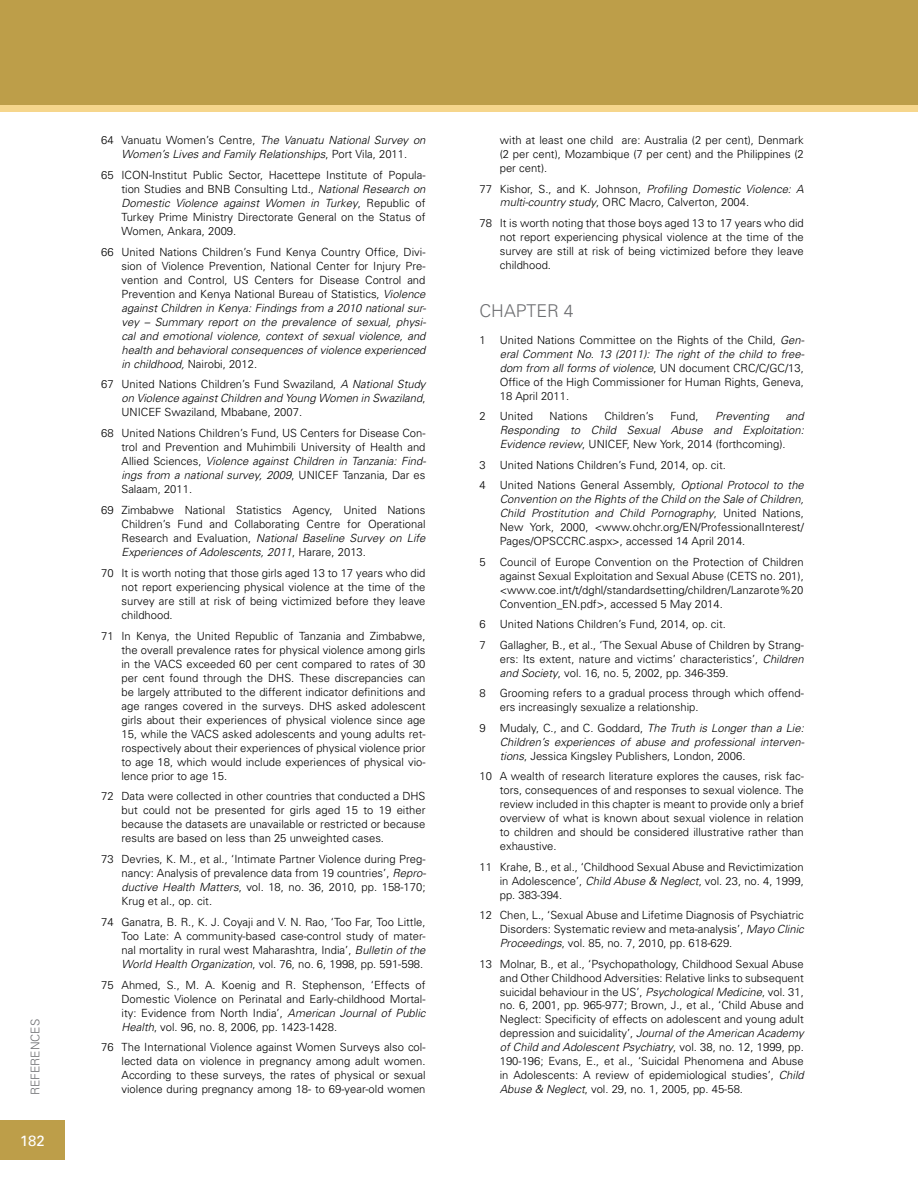
<style>
.page{position:relative;width:918px;height:1188px;background:#fff}
.page>*{position:absolute;margin:0;border:0;box-sizing:border-box;transform-origin:0 0}
.t1{font:300 17.7px "Univers";color:#6d6e71}
.t2{font:14.85px "Univers";color:#fff}
.t3{font:300 12px "Univers";color:#6d6e71}
.t4{font:300 11.25px/14px "Univers";color:#000;text-align:justify}
.t5{font:italic 300 11.25px/14px "Univers";color:#000;text-align:justify}
.s1{font-style:normal}
.s2{font-style:italic}
</style>
<div class="page">
<div style="left:0;top:1120px;width:65px;height:40px;background:#bd9e49"></div>
<svg style="left:0;top:104px;width:918px;height:7px;background:#edce82"></svg>
<div style="left:0;top:0;width:918px;height:104px;background:#bd9e49"></div>
<p class="t3" style="left:28px;top:1095px;width:76px;rotate:-90deg">References</p>
<h2 class="t2" style="left:20px;top:1132px;width:26px">182</h2>
<p class="t5" style="left:101px;top:133px;width:326px;text-align:center"><span class="s1">64 Vanuatu Women’s Centre,</span> The Vanuatu National Survey on<br>Women’s Lives and Family Relationships<span class="s1">, Port Vila, 2011.</span></p>
<p class="t4" style="left:122px;top:168px;width:306px;text-indent:-20px">65 ICON-Institut Public Sector, Hacettepe Institute of Popula&shy;tion Studies and B NB Consulting Ltd. , <span class="s2">National Research on Domestic Violence against Women in Turkey</span>, R epublic of Turkey Prime Ministry Directorate General on the Status of Women, Ankara, 2009.</p>
<p class="t5" style="left:122px;top:244px;width:306px;text-indent:-20px"><span class="s1">66 United Nations Children’s Fund Kenya Country Office, Divi&shy;sion of Violence Prevention, National Center for Injury Pre&shy;vention and Control, US Centers for Disease Control and Prevention and Kenya National B ureau of Statistics,</span> Violence against Children in Kenya: Findings from a 2010 national sur&shy;vey – Summary report on the prevalence of sexual, physi&shy;cal and emotional violence, context of sexual violence, and health and behavioral consequences of violence experienced in childhood, <span class="s1">Nairobi, 2012.</span></p>
<p class="t4" style="left:122px;top:377px;width:306px;text-indent:-20px">67 United Nations Children’s Fund Swaziland, <span class="s2">A National Study on Violence against Children and Young Women in Swaziland</span>, UNICEF Swaziland, Mbabane, 2007.</p>
<p class="t4" style="left:122px;top:426px;width:306px;text-indent:-20px">68 United Nations Children’s Fund, US Centers for Disease Con&shy;trol and Prevention and Muhimbili University of Health and Allied Sciences, <span class="s2">Violence against Children in Tanzania: Find&shy;ings from a national survey, 2009</span>, UNICEF Tanzania, Dar es Salaam, 2011.</p>
<p class="t4" style="left:122px;top:503px;width:306px;text-indent:-20px">69 Zimbabwe National Statistics Agency, United Nations Children’s Fund and Collaborating Centre for Operational R esearch and Evaluation, <span class="s2">National Baseline Survey on Life Experiences of Adolescents, 2011</span>, Harare, 2013.</p>
<p class="t4" style="left:122px;top:565px;width:306px;text-indent:-20px">70 It is worth noting that those girls aged 13 to 17 years who did not report experiencing physical violence at the time of the survey are still at risk of being victimized before they leave childhood.</p>
<p class="t4" style="left:122px;top:628px;width:306px;text-indent:-20px">71 In Kenya, the United Republic of Tanzania and Zimbabwe, the overall prevalence rates for physical violence among girls in the VACS exceeded 60 per cent compared to rates of 30 per cent found through the DHS. These discrepancies can be largely attributed to the different indicator definitions and age ranges covered in the surveys. DHS asked adolescent girls about their experiences of physical violence since age 15, while the VACS asked adolescents and young adults ret&shy;rospectively about their experiences of physical violence prior to age 18, which would include experiences of physical vio&shy;lence prior to age 15.</p>
<p class="t4" style="left:122px;top:789px;width:306px;text-indent:-20px">72 Data were collected in other countries that conducted a DHS but could not be presented for girls aged 15 to 19 either because the datasets are unavailable or restricted or because results are based on less than 25 unweighted cases.</p>
<p class="t4" style="left:122px;top:852px;width:306px;text-indent:-20px">73 Devries, K. M. , et al. , ‘Intimate Partner Violence during Preg&shy;nancy: Analysis of prevalence data from 19 countries’, <span class="s2">Repro&shy;ductive Health Matters</span>, vol. 18, no. 36, 2010, pp. 158-170; Krug et al. , op. cit.</p>
<p class="t4" style="left:122px;top:915px;width:306px;text-indent:-20px">74 Ganatra, B. R. , K. J. Coyaji and V. N. Rao, ‘Too Far, Too Little, Too Late: A community-based case-control study of mater&shy;nal mortality in rural west Maharashtra, India’, <span class="s2">Bulletin of the World Health Organization</span>, vol. 76, no. 6, 1998, pp. 591-598.</p>
<p class="t4" style="left:122px;top:977px;width:306px;text-indent:-20px">75 Ahmed, S. , M. A. Koenig and R. Stephenson, ‘Effects of Domestic Violence on Perinatal and Early-childhood Mortal&shy;ity: Evidence from North India’, <span class="s2">American Journal of Public Health</span>, vol. 96, no. 8, 2006, pp. 1423-1428.</p>
<p class="t4" style="left:122px;top:1040px;width:306px;text-align:left;text-indent:-20px">76 The International Violence against Women Surveys also col&shy;lected data on violence in pregnancy among adult women.<br>According to these surveys, the rates of physical or sexual violence during pregnancy among 18- to 69-year-old women</p>
<p class="t4" style="left:500px;top:133px;width:306px">with at least one child are: Australia (2 per cent), Denmark (2 per cent), Mozambique (7 per cent) and the Philippines (2 per cent).</p>
<p class="t4" style="left:500px;top:181px;width:306px;text-indent:-20px">77 Kishor, S. , and K. Johnson, <span class="s2">Profiling Domestic Violence: A multi-country study</span>, OR C Macro, Calverton, 2004.</p>
<p class="t4" style="left:500px;top:216px;width:306px;text-indent:-20px">78 It is worth noting that those boys aged 13 to 17 years who did not report experiencing physical violence at the time of the survey are still at risk of being victimized before they leave childhood.</p>
<h1 class="t1" style="left:480px;top:300px;width:24px">Chapte</h1>
<h1 class="t1" style="left:547px;top:300px;width:28px">r 4</h1>
<p class="t4" style="left:500px;top:333px;width:306px;text-indent:-20px">1 United Nations Committee on the Rights of the Child, <span class="s2">Gen&shy;eral Comment No. 13 (2011): The right of the child to free&shy;dom from all forms of violence</span>, UN document CR C/C/GC/13, Office of the High Commissioner for Human Rights, Geneva, 18 April 2011.</p>
<p class="t4" style="left:480px;top:409px;width:55px">2 United</p>
<p class="t4" style="left:550px;top:409px;width:40px">Nations</p>
<p class="t4" style="left:604px;top:409px;width:51px">Children’s</p>
<p class="t4" style="left:670px;top:409px;width:30px">Fund,</p>
<p class="t5" style="left:715px;top:409px;width:55px">Preventing</p>
<p class="t5" style="left:500px;top:409px;width:306px;text-indent:286px">and Responding to Child Sexual Abuse and Exploitation:<br>Evidence review<span class="s1">, UNICEF, New York, 2014 (forthcoming).</span></p>
<p class="t4" style="left:480px;top:454px;width:326px;line-height:20.7px">3 United Nations Children’s Fund, 2014, op. cit.<br>4 United Nations General Assembly, <span class="s2">Optional Protocol to the</span></p>
<p class="t4" style="left:500px;top:492px;width:306px"><span class="s2">Convention on the Rights of the Child on the Sale of Children, Child Prostitution and Child Pornography</span>, United Nations, New York, 2000, &lt;www. ohchr. org/EN/ProfessionalInterest/ Pages/OPSCCRC.aspx&gt;, accessed 14 April 2014.</p>
<p class="t4" style="left:500px;top:555px;width:306px;text-indent:-20px">5 Council of Europe Convention on the Protection of Children against Sexual Exploitation and Sexual Abuse (CETS no. 201), &lt;www. coe. int/t/dghl/standardsetting/children/Lanzarote%20<br>Convention_EN. pdf&gt;, accessed 5 May 2014.</p>
<p class="t4" style="left:480px;top:614px;width:326px;line-height:20.7px">6 United Nations Children’s Fund, 2014, op. cit.<br>7 Gallagher, B. , et al. , ‘The Sexual Abuse of Children by Strang-</p>
<p class="t4" style="left:500px;top:652px;width:306px">ers: Its extent, nature and victims’ characteristics’, <span class="s2">Children and Society</span>, vol. 16, no. 5, 2002, pp. 346-359.</p>
<p class="t4" style="left:500px;top:686px;width:306px;text-indent:-20px">8 Grooming refers to a gradual process through which offend&shy;ers increasingly sexualize a relationship.</p>
<p class="t5" style="left:500px;top:721px;width:306px;text-indent:-20px"><span class="s1">9 Mudaly, C. , and C. Goddard,</span> The Truth is Longer than a Lie:<br>Children’s experiences of abuse and professional interven&shy;tions<span class="s1">, Jessica Kingsley Publishers, London, 2006.</span></p>
<p class="t4" style="left:500px;top:769px;width:306px;text-indent:-20px">10 A wealth of research literature explores the causes, risk fac&shy;tors, consequences of and responses to sexual violence. The review included in this chapter is meant to provide only a brief overview of what is known about sexual violence in relation to children and should be considered illustrative rather than exhaustive.</p>
<p class="t4" style="left:500px;top:859px;width:306px;text-indent:-20px">11 Krahe, B. , et al. , ‘Childhood Sexual Abuse and Revictimization in Adolescence’, <span class="s2">Child Abuse &amp; Neglect</span>, vol. 23, no. 4, 1999, pp. 383-394.</p>
<p class="t4" style="left:500px;top:908px;width:306px;text-indent:-20px">12 Chen, L. , ‘Sexual Abuse and Lifetime Diagnosis of Psychiatric Disorders: Systematic review and meta-analysis’, <span class="s2">Mayo Clinic Proceedings</span>, vol. 85, no. 7, 2010, pp. 618-629.</p>
<p class="t4" style="left:500px;top:956px;width:306px;text-align:left;text-indent:-20px">13 Molnar, B. , et al. , ‘Psychopathology, Childhood Sexual Abuse and Other Childhood Adversities: Relative links to subsequent suicidal behaviour in the US’, <span class="s2">Psychological Medicine</span>, vol. 31, no. 6, 2001, pp. 965-977; Brown, J. , et al. , ‘Child Abuse and Neglect: Specificity of effects on adolescent and young adult depression and suicidality’, <span class="s2">Journal of the American Academy of Child and Adolescent Psychiatry</span>, vol. 38, no. 12, 1999, pp.<br>190-196; Evans, E. , et al. , ‘Suicidal Phenomena and Abuse in Adolescents: A review of epidemiological studies’, <span class="s2">Child</span></p>
<p class="t4" style="left:500px;top:1082px;width:243px"><span class="s2">Abuse &amp; Neglect</span>, vol. 29, no. 1, 2005, pp. 45-58.</p>
</div>
